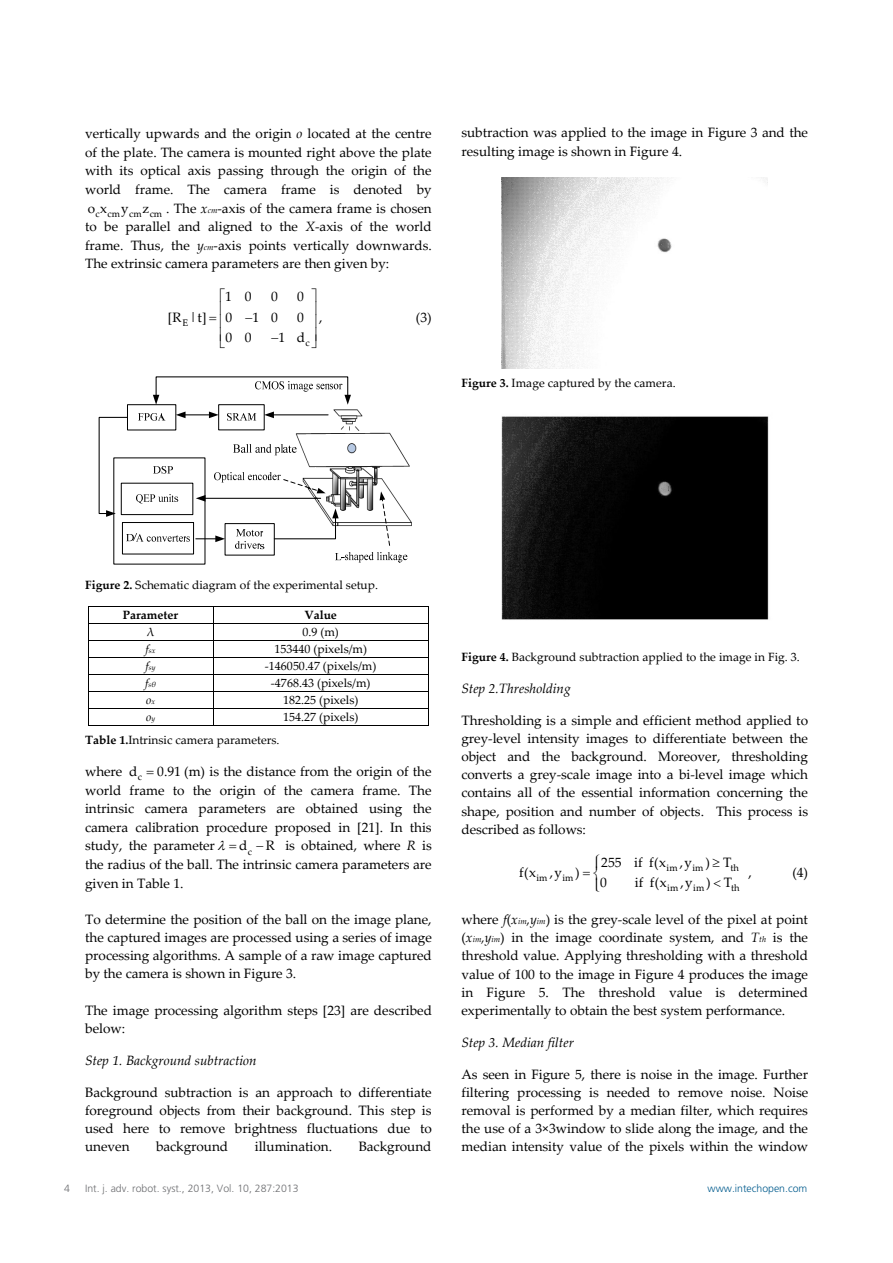
<style>
.page{position:relative;width:893px;height:1263px;background:#fff}
.page>*{position:absolute;margin:0;border:0;box-sizing:border-box;transform-origin:0 0}
.t1{font:13.65px/18.1px "Palatino Linotype";letter-spacing:-.005em;color:#000;text-align:justify}
.t2{font:13.5px/18.6px "Palatino Linotype";color:#000;text-align:justify}
.t3{font:italic 13.5px "Palatino Linotype";color:#000}
.t4{font:12px "Palatino Linotype";color:#000}
.t5{font:700 12px "Palatino Linotype";color:#000}
.t6{font:italic 12px "Palatino Linotype";color:#000}
.t7{font:300 10.5px "Frutiger";color:#6c6d70}
.t8{font:300 10.5px "Frutiger";color:#005b8d}
.t9{font:9.45px "Palatino Linotype";letter-spacing:.005em;color:#000}
.t10{font:italic 7.5px "Palatino Linotype";color:#000}
.s1{font-style:italic}
.s2{font-style:italic;font-size:8.25px}
.s3{font-weight:700}
.s4{font-size:12px}
.s5{font-size:7.5px}
.s6{font-style:italic;font-size:13.5px}
</style>
<div class="page">
<img style="left:288px;top:409px;width:124px;height:118px">
<div style="left:127px;top:404px;width:49px;height:26px;border:1px solid #000"></div>
<img style="left:138px;top:413px;width:27px;height:45px">
<img style="left:335px;top:553px;width:7px;height:8px">
<img style="left:346px;top:553px;width:62px;height:10px">
<img style="left:255px;top:382px;width:87px;height:10px">
<img style="left:215px;top:473px;width:66px;height:10px">
<img style="left:257px;top:445px;width:40px;height:21px">
<svg style="left:380px;top:491px;width:10px;height:55px"></svg>
<div style="left:218px;top:404px;width:47px;height:26px;border:1px solid #000"></div>
<img style="left:227px;top:413px;width:30px;height:40px">
<div style="left:225px;top:523px;width:50px;height:32px;border:1px solid #000"></div>
<img style="left:237px;top:529px;width:26px;height:8px">
<img style="left:235px;top:541px;width:26px;height:15px">
<img style="left:261px;top:544px;width:3px;height:12px">
<svg style="left:283px;top:479px;width:43px;height:14px"></svg>
<img style="left:136px;top:495px;width:43px;height:21px">
<div style="left:122px;top:522px;width:72px;height:32px;border:1px solid #000"></div>
<img style="left:126px;top:534px;width:7px;height:31px">
<img style="left:134px;top:534px;width:3px;height:31px">
<img style="left:136px;top:534px;width:54px;height:22px">
<img style="left:153px;top:467px;width:19px;height:45px">
<svg style="left:196px;top:535px;width:29px;height:7px"></svg>
<svg style="left:273px;top:508px;width:66px;height:32px"></svg>
<hr style="left:205px;top:498px;width:116px;height:1px;background:#000">
<svg style="left:196px;top:495px;width:10px;height:7px"></svg>
<svg style="left:176px;top:411px;width:43px;height:7px"></svg>
<hr style="left:273px;top:414px;width:55px;height:1px;background:#000">
<svg style="left:264px;top:411px;width:10px;height:7px"></svg>
<svg style="left:153px;top:395px;width:6px;height:10px"></svg>
<svg style="left:344px;top:395px;width:7px;height:10px"></svg>
<svg style="left:98px;top:416px;width:31px;height:101px"></svg>
<hr style="left:88px;top:606px;width:341px;height:1px;background:#000">
<hr style="left:88px;top:623px;width:341px;height:1px;background:#000">
<hr style="left:88px;top:640px;width:341px;height:1px;background:#000">
<hr style="left:88px;top:657px;width:341px;height:1px;background:#000">
<hr style="left:88px;top:674px;width:341px;height:1px;background:#000">
<hr style="left:88px;top:691px;width:341px;height:1px;background:#000">
<hr style="left:88px;top:708px;width:341px;height:1px;background:#000">
<svg style="left:88px;top:607px;width:1px;height:118px"></svg>
<hr style="left:88px;top:725px;width:125px;height:1px;background:#000">
<svg style="left:213px;top:607px;width:1px;height:118px"></svg>
<hr style="left:213px;top:725px;width:215px;height:1px;background:#000">
<svg style="left:428px;top:607px;width:1px;height:119px"></svg>
<img style="left:502px;top:177px;width:266px;height:192px">
<img style="left:501px;top:416px;width:268px;height:204px">
<p class="t2" style="left:85px;top:124px;width:348px">vertically upwards and the origin <span class="s1">o</span> located at the centre of the plate. The camera is mounted right above the plate with its optical axis passing through the origin of the world frame. The camera frame is denoted by</p>
<p class="t9" style="left:95px;top:207px;width:68px">c cm cm cm</p>
<p class="t2" style="left:85px;top:198px;width:348px">o x y z . The <span class="s1">x</span><span class="s2">cm</span>‐axis of the camera frame is chosen to be parallel and aligned to the <span class="s1">X</span>‐axis of the world frame. Thus, the <span class="s1">y</span><span class="s2">cm</span>‐axis points vertically downwards.<br>The extrinsic camera parameters are then given by:</p>
<p class="t1" style="left:225px;top:287px;width:28px">1 0</p>
<p class="t1" style="left:271px;top:287px;width:8px">0</p>
<p class="t1" style="left:297px;top:287px;width:8px">0</p>
<p class="t1" style="left:168px;top:307px;width:40px">[R |t]</p>
<p class="t1" style="left:226px;top:307px;width:8px">0</p>
<p class="t1" style="left:253px;top:307px;width:27px">1 0</p>
<p class="t1" style="left:297px;top:307px;width:27px">0 ,</p>
<p class="t1" style="left:226px;top:328px;width:28px">0 0</p>
<p class="t1" style="left:279px;top:328px;width:28px">1 d</p>
<p class="t9" style="left:182px;top:316px;width:7px">E</p>
<p class="t9" style="left:306px;top:336px;width:6px">c</p>
<p class="t1" style="left:416px;top:308px;width:17px">(3)</p>
<p class="t1" style="left:461px;top:123px;width:348px">subtraction was applied to the image in Figure 3 and the resulting image is shown in Figure 4.</p>
<p class="t4" style="left:461px;top:374px;width:216px"><span class="s3">Figure 3.</span> Image captured by the camera.</p>
<p class="t4" style="left:85px;top:576px;width:294px"><span class="s3">Figure 2.</span> Schematic diagram of the experimental setup.</p>
<p class="t5" style="left:123px;top:607px;width:57px">Parameter</p>
<p class="t5" style="left:304px;top:607px;width:34px">Value</p>
<p class="t4" style="left:147px;top:624px;width:9px">λ</p>
<p class="t4" style="left:302px;top:624px;width:38px">0.9 (m)</p>
<p class="t10" style="left:146px;top:645px;width:11px"><span class="s4">f</span>sx</p>
<p class="t4" style="left:274px;top:641px;width:94px">153440 (pixels/m)</p>
<p class="t10" style="left:146px;top:662px;width:11px"><span class="s4">f</span>sy</p>
<p class="t4" style="left:265px;top:658px;width:113px">‐146050.47 (pixels/m)</p>
<p class="t10" style="left:145px;top:679px;width:12px"><span class="s4">f</span>sθ</p>
<p class="t4" style="left:271px;top:675px;width:101px">‐4768.43 (pixels/m)</p>
<p class="t6" style="left:146px;top:691px;width:11px">o<span class="s5">x</span></p>
<p class="t4" style="left:283px;top:691px;width:77px">182.25 (pixels)</p>
<p class="t6" style="left:146px;top:708px;width:11px">o<span class="s5">y</span></p>
<p class="t4" style="left:283px;top:708px;width:77px">154.27 (pixels)</p>
<p class="t4" style="left:85px;top:731px;width:196px"><span class="s3">Table 1.</span>Intrinsic camera parameters.</p>
<p class="t1" style="left:85px;top:762px;width:58px">where <sub>c</sub></p>
<p class="t1" style="left:85px;top:761px;width:348px;line-height:18.6px;text-indent:72px">0.91 (m) is the distance from the origin of the world frame to the origin of the camera frame. The intrinsic camera parameters are obtained using the camera calibration procedure proposed in [21]. In this study, the parameter ● d</p>
<p class="t9" style="left:248px;top:845px;width:6px">c</p>
<p class="t1" style="left:129px;top:762px;width:10px">d</p>
<p class="t1" style="left:85px;top:836px;width:348px;line-height:18.6px;text-indent:181px">R is obtained, where <span class="s6">R</span> is the radius of the ball. The intrinsic camera parameters are given in Table 1.</p>
<p class="t1" style="left:85px;top:909px;width:348px">To determine the position of the ball on the image plane, the captured images are processed using a series of image processing algorithms. A sample of a raw image captured by the camera is shown in Figure 3.</p>
<p class="t1" style="left:85px;top:1001px;width:348px">The image processing algorithm steps [23] are described below:</p>
<p class="t3" style="left:85px;top:1050px;width:173px">Step 1. Background subtraction</p>
<p class="t1" style="left:85px;top:1082px;width:348px">Background subtraction is an approach to differentiate foreground objects from their background. This step is used here to remove brightness fluctuations due to uneven</p>
<p class="t1" style="left:156px;top:1137px;width:74px">background</p>
<p class="t1" style="left:255px;top:1137px;width:79px">illumination.</p>
<p class="t1" style="left:359px;top:1137px;width:74px">Background</p>
<p class="t4" style="left:461px;top:649px;width:340px"><span class="s3">Figure 4.</span> Background subtraction applied to the image in Fig. 3.</p>
<p class="t3" style="left:461px;top:678px;width:111px">Step 2.Thresholding</p>
<p class="t1" style="left:461px;top:710px;width:348px">Thresholding is a simple and efficient method applied to grey‐level intensity images to differentiate between the object and the background. Moreover, thresholding converts a grey‐scale image into a bi‐level image which contains all of the essential information concerning the shape, position and number of objects. This process is described as follows:</p>
<p class="t9" style="left:666px;top:861px;width:13px">im</p>
<p class="t9" style="left:693px;top:861px;width:13px">im</p>
<p class="t9" style="left:730px;top:861px;width:10px">th</p>
<p class="t9" style="left:536px;top:871px;width:13px">im</p>
<p class="t9" style="left:562px;top:871px;width:13px">im</p>
<p class="t9" style="left:667px;top:881px;width:13px">im</p>
<p class="t9" style="left:693px;top:881px;width:13px">im</p>
<p class="t9" style="left:731px;top:881px;width:10px">th</p>
<p class="t1" style="left:601px;top:852px;width:132px">255 if f(x ,y ) T</p>
<p class="t1" style="left:519px;top:862px;width:62px">f(x ,y )</p>
<p class="t1" style="left:748px;top:862px;width:5px">,</p>
<p class="t1" style="left:792px;top:862px;width:17px">(4)</p>
<p class="t1" style="left:461px;top:910px;width:348px">where <span class="s6">f</span>(<span class="s6">x</span><span class="s2">im</span><span class="s6">,y</span><span class="s2">im</span>) is the grey‐scale level of the pixel at point (<span class="s6">x</span><span class="s2">im</span><span class="s6">,y</span><span class="s2">im</span>) in the image coordinate system, and <span class="s6">T</span><span class="s2">th</span> is the threshold value. Applying thresholding with a threshold value of 100 to the image in Figure 4 produces the image in Figure 5. The threshold value is determined experimentally to obtain the best system performance.</p>
<p class="t3" style="left:461px;top:1033px;width:114px">Step 3. Median filter</p>
<p class="t1" style="left:461px;top:1064px;width:348px">As seen in Figure 5, there is noise in the image. Further filtering processing is needed to remove noise. Noise removal is performed by a median filter, which requires the use of a 3×3window to slide along the image, and the median intensity value of the pixels within the window</p>
<p class="t1" style="left:600px;top:873px;width:8px">0</p>
<p class="t1" style="left:635px;top:873px;width:99px">if f(x ,y ) T</p>
<p class="t7" style="left:64px;top:1182px;width:7px">4</p>
<p class="t7" style="left:85px;top:1182px;width:215px">Int. j. adv. robot. syst., 2013, Vol. 10, 287:2013</p>
<p class="t8" style="left:707px;top:1182px;width:101px">www.intechopen.com</p>
</div>
